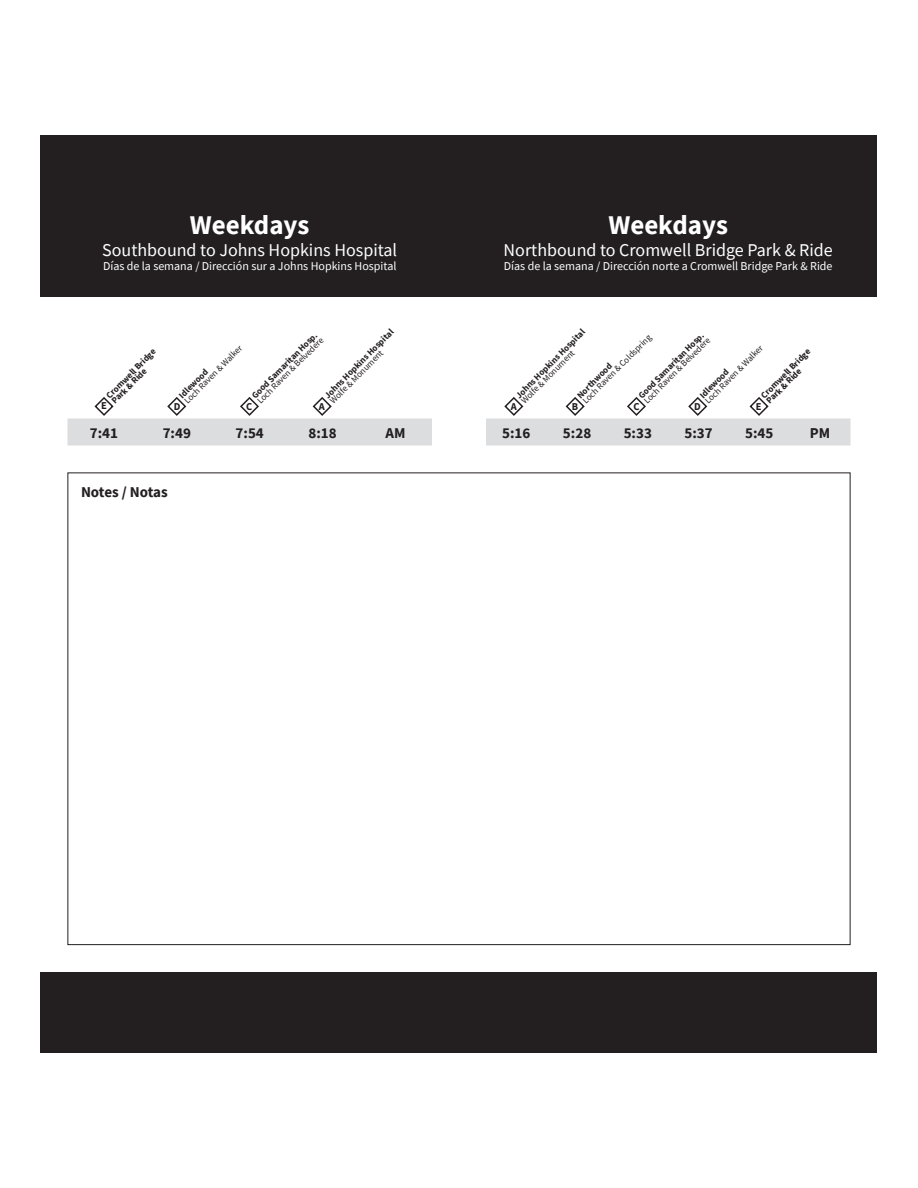
<style>
.page{position:relative;width:918px;height:1188px;background:#fff}
.page>*{position:absolute;margin:0;border:0;box-sizing:border-box;transform-origin:0 0}
.t1{font:700 27px "Source Sans Pro";color:#fff}
.t2{font:18px "Source Sans Pro";color:#fff}
.t3{font:700 15px "Source Sans Pro";color:#231f20}
.t4{font:12px "Source Sans Pro";color:#fff}
.t5{font:700 10.5px "Source Sans Pro";color:#231f20}
.t6{font:9px/7.5px "Source Sans Pro";color:#231f20}
.t7{font:700 9px "Source Sans Pro";color:#231f20}
.s1{font-weight:700}
</style>
<div class="page">
<div style="left:40px;top:135px;width:838px;height:162px;background:#231f20"></div>
<div style="left:40px;top:972px;width:838px;height:81px;background:#231f20"></div>
<svg style="left:96px;top:398px;width:17px;height:17px"></svg>
<div style="left:95px;top:397px;width:18px;height:19px;border:2px solid #231f20;border-radius:50%"></div>
<svg style="left:168px;top:398px;width:17px;height:17px"></svg>
<div style="left:168px;top:397px;width:18px;height:19px;border:2px solid #231f20;border-radius:50%"></div>
<svg style="left:241px;top:398px;width:17px;height:17px"></svg>
<div style="left:240px;top:397px;width:19px;height:19px;border:2px solid #231f20;border-radius:50%"></div>
<svg style="left:314px;top:398px;width:17px;height:17px"></svg>
<div style="left:313px;top:397px;width:18px;height:19px;border:2px solid #231f20;border-radius:50%"></div>
<svg style="left:751px;top:398px;width:17px;height:17px"></svg>
<div style="left:750px;top:397px;width:18px;height:19px;border:2px solid #231f20;border-radius:50%"></div>
<svg style="left:689px;top:398px;width:17px;height:17px"></svg>
<div style="left:689px;top:397px;width:18px;height:19px;border:2px solid #231f20;border-radius:50%"></div>
<svg style="left:628px;top:398px;width:17px;height:17px"></svg>
<div style="left:627px;top:397px;width:19px;height:19px;border:2px solid #231f20;border-radius:50%"></div>
<svg style="left:567px;top:398px;width:17px;height:17px"></svg>
<div style="left:566px;top:397px;width:18px;height:19px;border:2px solid #231f20;border-radius:50%"></div>
<svg style="left:505px;top:398px;width:17px;height:17px"></svg>
<div style="left:505px;top:397px;width:18px;height:19px;border:2px solid #231f20;border-radius:50%"></div>
<svg style="left:68px;top:418px;width:364px;height:28px;background:#dddee0"></svg>
<svg style="left:486px;top:418px;width:364px;height:28px;background:#dddee0"></svg>
<p class="t1" style="left:190px;top:207px;width:121px">Weekdays</p>
<p class="t2" style="left:102px;top:238px;width:296px">Southbound to Johns Hopkins Hospital</p>
<p class="t4" style="left:103px;top:258px;width:295px">Días de la semana / Dirección sur a Johns Hopkins Hospital</p>
<p class="t6" style="left:183px;top:399px;width:79px;rotate:-45deg">Loch Raven &amp; Walker</p>
<p class="t6" style="left:251px;top:394px;width:91px;rotate:-45deg"><span class="s1">Good Samaritan Hosp.<br></span>Loch Raven &amp; Belvedere</p>
<p class="t7" style="left:322px;top:392px;width:95px;rotate:-45deg">Johns Hopkins Hospital</p>
<p class="t7" style="left:104px;top:392px;width:67px;rotate:-45deg">Cromwell Bridge</p>
<p class="t6" style="left:329px;top:399px;width:73px;rotate:-45deg">Wolfe &amp; Monument</p>
<p class="t7" style="left:176px;top:392px;width:39px;rotate:-45deg">Idlewood</p>
<p class="t7" style="left:109px;top:398px;width:47px;rotate:-45deg">Park &amp; Ride</p>
<p class="t5" style="left:101px;top:399px;width:7px">E</p>
<p class="t5" style="left:174px;top:399px;width:8px">D</p>
<p class="t5" style="left:246px;top:399px;width:8px">C</p>
<p class="t5" style="left:319px;top:399px;width:8px">A</p>
<p class="t1" style="left:608px;top:207px;width:121px">Weekdays</p>
<p class="t2" style="left:504px;top:238px;width:331px">Northbound to Cromwell Bridge Park &amp; Ride</p>
<p class="t4" style="left:504px;top:258px;width:330px">Días de la semana / Dirección norte a Cromwell Bridge Park &amp; Ride</p>
<p class="t7" style="left:513px;top:392px;width:95px;rotate:-45deg">Johns Hopkins Hospital</p>
<p class="t6" style="left:637px;top:394px;width:91px;rotate:-45deg"><span class="s1">Good Samaritan Hosp.<br></span>Loch Raven &amp; Belvedere</p>
<p class="t6" style="left:581px;top:399px;width:95px;rotate:-45deg">Loch Raven &amp; Coldspring</p>
<p class="t6" style="left:704px;top:399px;width:79px;rotate:-45deg">Loch Raven &amp; Walker</p>
<p class="t7" style="left:758px;top:392px;width:67px;rotate:-45deg">Cromwell Bridge</p>
<p class="t6" style="left:520px;top:399px;width:73px;rotate:-45deg">Wolfe &amp; Monument</p>
<p class="t7" style="left:574px;top:392px;width:47px;rotate:-45deg">Northwood</p>
<p class="t7" style="left:697px;top:392px;width:39px;rotate:-45deg">Idlewood</p>
<p class="t7" style="left:763px;top:398px;width:47px;rotate:-45deg">Park &amp; Ride</p>
<p class="t5" style="left:511px;top:399px;width:8px">A</p>
<p class="t5" style="left:572px;top:399px;width:8px">B</p>
<p class="t5" style="left:633px;top:399px;width:8px">C</p>
<p class="t5" style="left:694px;top:399px;width:8px">D</p>
<p class="t5" style="left:756px;top:399px;width:7px">E</p>
<p class="t3" style="left:90px;top:422px;width:30px">7:41</p>
<p class="t3" style="left:163px;top:422px;width:30px">7:49</p>
<p class="t3" style="left:236px;top:422px;width:30px">7:54</p>
<p class="t3" style="left:309px;top:422px;width:30px">8:18</p>
<p class="t3" style="left:386px;top:422px;width:22px">AM</p>
<p class="t3" style="left:502px;top:422px;width:30px">5:16</p>
<p class="t3" style="left:563px;top:422px;width:30px">5:28</p>
<p class="t3" style="left:624px;top:422px;width:30px">5:33</p>
<p class="t3" style="left:684px;top:422px;width:30px">5:37</p>
<p class="t3" style="left:745px;top:422px;width:30px">5:45</p>
<p class="t3" style="left:810px;top:422px;width:22px">PM</p>
<p class="t3" style="left:81px;top:482px;width:88px">Notes / Notas</p>
</div>
